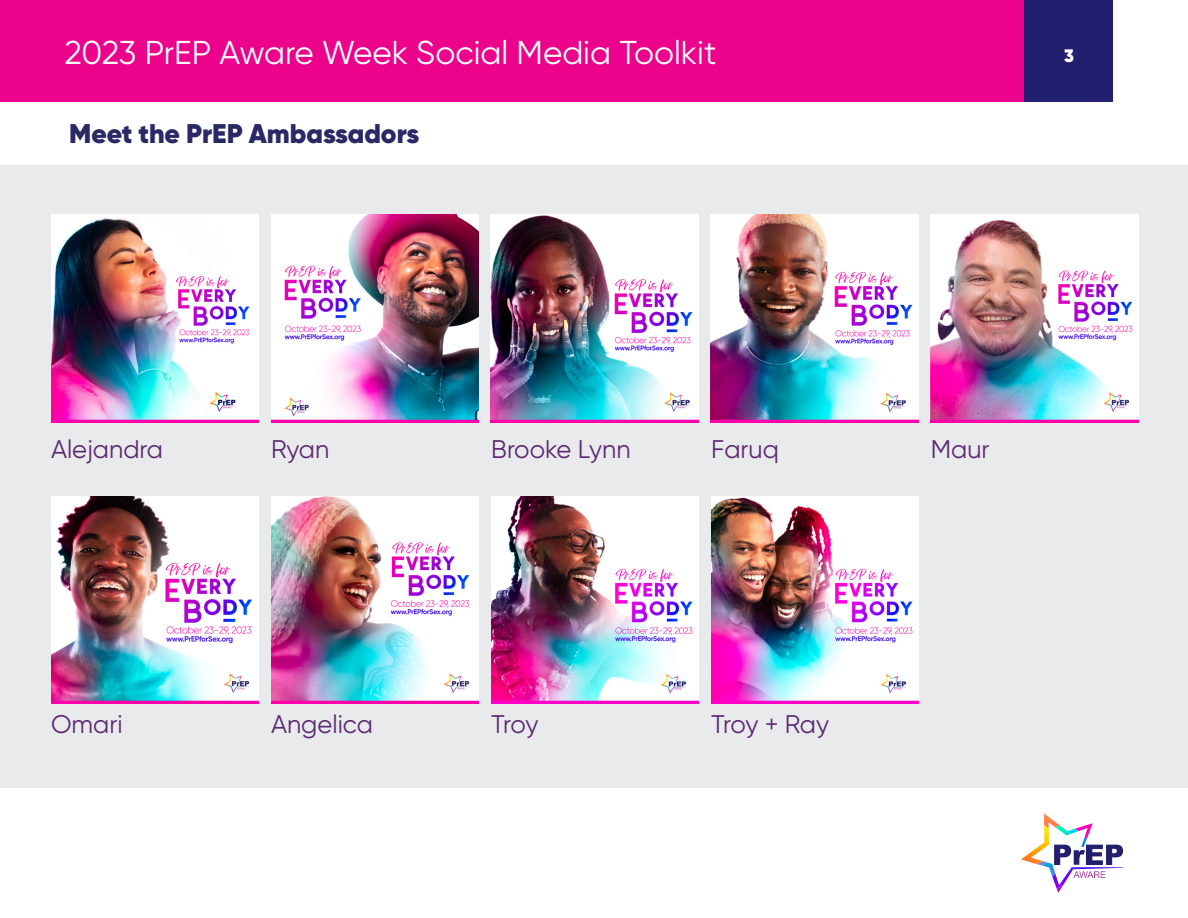
<style>
.page{position:relative;width:1188px;height:918px;background:#fff}
.page>*{position:absolute;margin:0;border:0;box-sizing:border-box;transform-origin:0 0}
.t1{font:33px "Gilroy";color:#fff}
.t2{font:900 27px "Gilroy";color:#292966}
.Paragraph_Style_1{font:25.5px "Gilroy";color:#5c2973}
.t3{font:900 18px "Gilroy";color:#fff}
</style>
<div class="page">
<div style="left:0;top:0;width:1026px;height:102px;background:#ed028c"></div>
<div style="left:1024px;top:0;width:89px;height:102px;background:#211f6e"></div>
<svg style="left:1070px;top:845px;width:53px;height:20px"></svg>
<img style="left:1044px;top:866px;width:10px;height:10px">
<img style="left:1044px;top:813px;width:15px;height:12px">
<img style="left:1037px;top:825px;width:33px;height:41px">
<img style="left:1021px;top:825px;width:28px;height:39px">
<img style="left:1057px;top:867px;width:66px;height:26px">
<img style="left:1052px;top:867px;width:51px;height:22px">
<img style="left:1075px;top:823px;width:18px;height:15px">
<img style="left:1069px;top:829px;width:18px;height:18px">
<div style="left:0;top:165px;width:1188px;height:623px;background:#e9eaeb"></div>
<img style="left:51px;top:215px;width:207px;height:207px">
<img style="left:711px;top:215px;width:207px;height:207px">
<img style="left:711px;top:497px;width:208px;height:207px">
<img style="left:271px;top:215px;width:207px;height:207px">
<img style="left:51px;top:497px;width:207px;height:207px">
<img style="left:491px;top:215px;width:207px;height:207px">
<img style="left:271px;top:497px;width:207px;height:207px">
<img style="left:931px;top:215px;width:207px;height:207px">
<img style="left:491px;top:497px;width:208px;height:207px">
<p class="t1" style="left:64px;top:33px;width:653px">2023 PrEP Aware Week Social Media Toolkit</p>
<p class="t3" style="left:1064px;top:44px;width:11px">3</p>
<p class="t2" style="left:69px;top:116px;width:352px">Meet the PrEP Ambassadors</p>
<p class="Paragraph_Style_1" style="left:51px;top:433px;width:114px">Alejandra</p>
<p class="Paragraph_Style_1" style="left:51px;top:709px;width:73px">Omari</p>
<p class="Paragraph_Style_1" style="left:271px;top:433px;width:60px">Ryan</p>
<p class="Paragraph_Style_1" style="left:271px;top:709px;width:104px">Angelica</p>
<p class="Paragraph_Style_1" style="left:491px;top:433px;width:141px">Brooke Lynn</p>
<p class="Paragraph_Style_1" style="left:711px;top:433px;width:69px">Faruq</p>
<p class="Paragraph_Style_1" style="left:491px;top:709px;width:49px">Troy</p>
<p class="Paragraph_Style_1" style="left:711px;top:709px;width:119px">Troy + Ray</p>
<p class="Paragraph_Style_1" style="left:931px;top:433px;width:60px">Maur</p>
</div>
